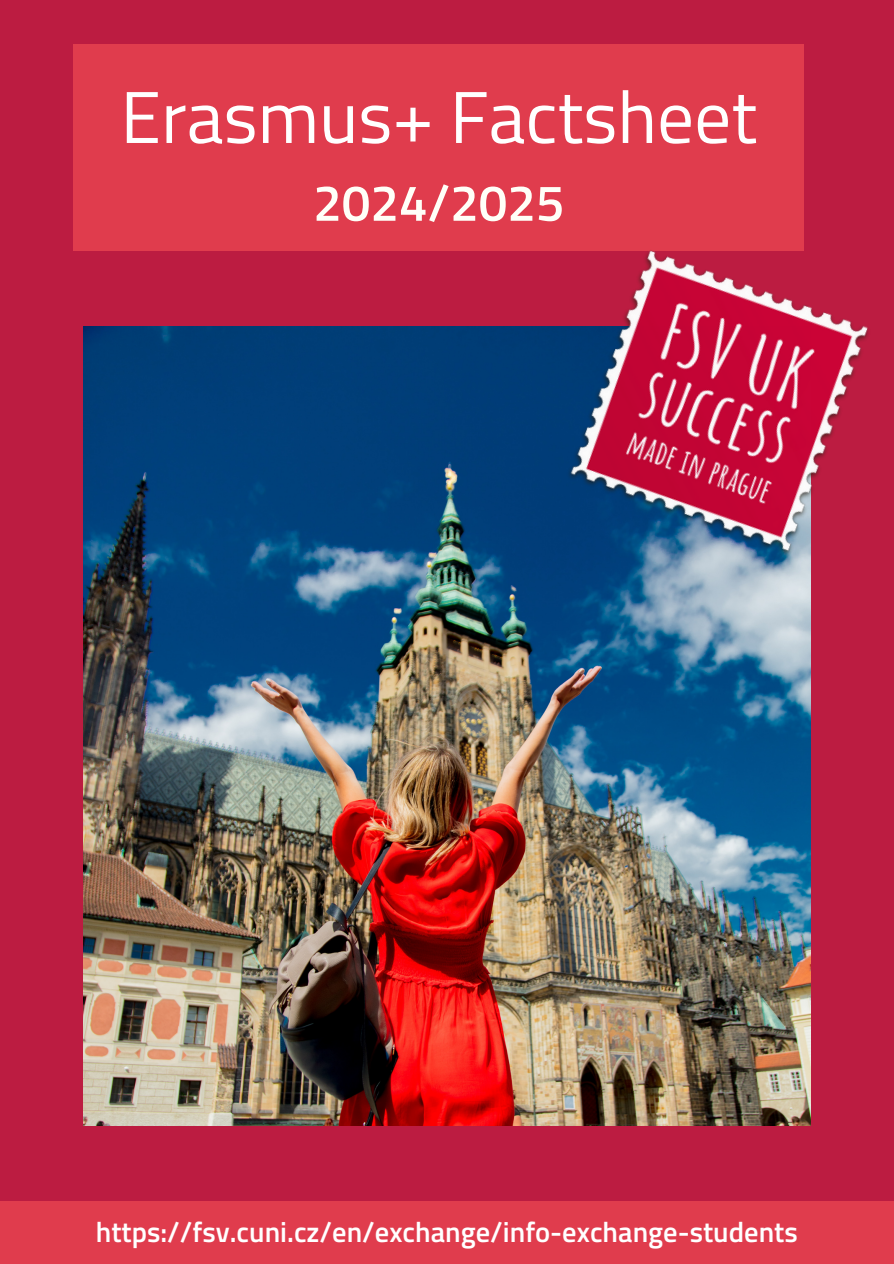
<style>
.page{position:relative;width:894px;height:1264px;background:#fff}
.page>*{position:absolute;margin:0;border:0;box-sizing:border-box;transform-origin:0 0}
.t1{font:73.5px "Titillium Web";color:#fff}
.t2{font:600 51px "Titillium Web";color:#fffff8}
.t3{font:600 28.5px "Titillium Web";color:#fff}
</style>
<div class="page">
<div style="left:0;top:0;width:893px;height:1263px;background:#bc1c41"></div>
<div style="left:73px;top:45px;width:730px;height:205px;background:#e03c4d"></div>
<div style="left:0;top:1201px;width:893px;height:62px;background:#e03c4d"></div>
<img style="left:83px;top:327px;width:727px;height:798px">
<img style="left:533px;top:215px;width:336px;height:375px">
<h1 class="t1" style="left:120px;top:60px;width:638px">Erasmus+ Factsheet</h1>
<p class="t2" style="left:313px;top:163px;width:253px">2024/2025</p>
<p class="t3" style="left:96px;top:1209px;width:703px">https://fsv.cuni.cz/en/exchange/info-exchange-students</p>
</div>
